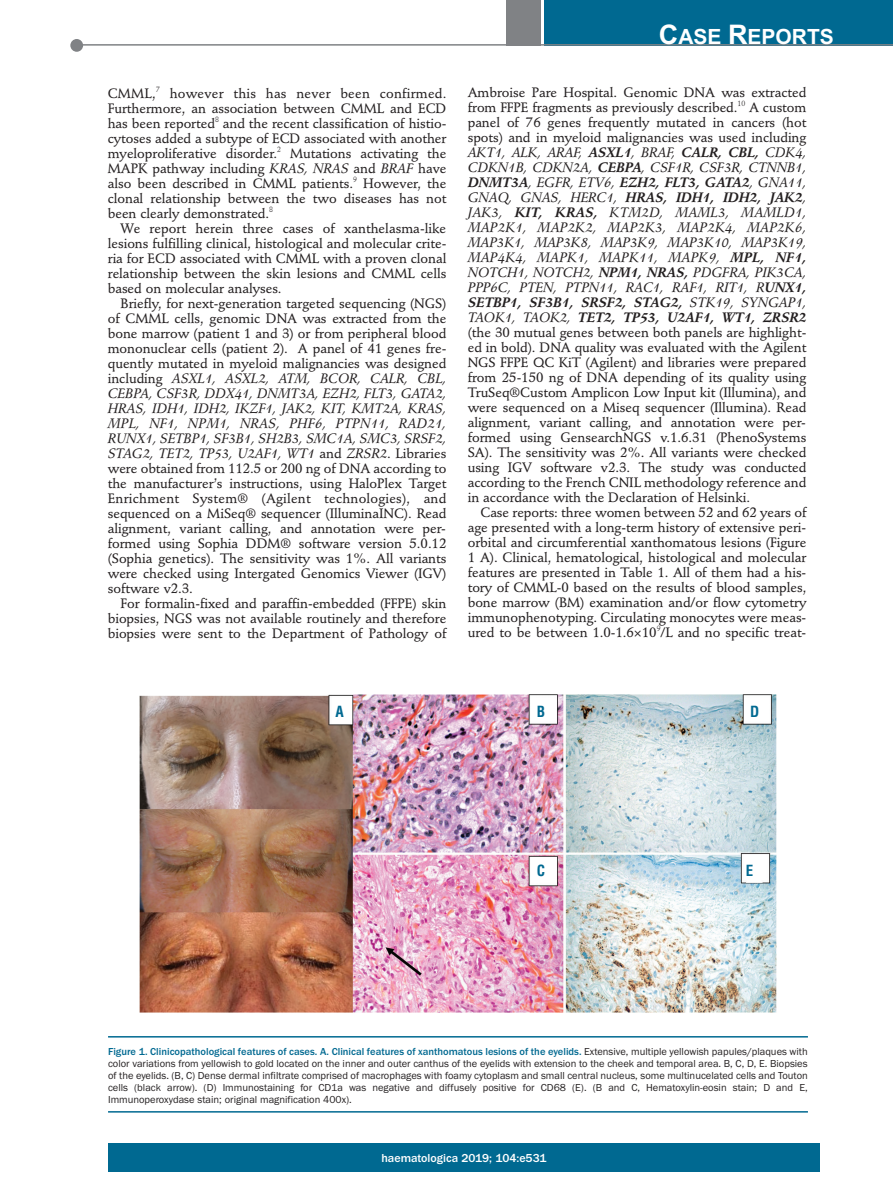
<style>
.page{position:relative;width:893px;height:1191px;background:#fff}
.page>*{position:absolute;margin:0;border:0;box-sizing:border-box;transform-origin:0 0}
.t1{font:700 21px "Arial";color:#fff}
.t2{font:700 condensed 15px "Helvetica";color:#006991}
.t3{font:500 13.5px/15px "Stempel Schneidler";letter-spacing:-.005em;color:#231f20;text-align:justify}
.t4{font:italic 13.5px/15px "Stempel Schneidler Med";letter-spacing:-.005em;color:#231f20;text-align:justify}
.t5{font:italic 700 13.5px/15px "Stempel Schneidler";letter-spacing:-.005em;color:#231f20}
.t6{font:500 12px "Franklin Gothic";color:#fff}
.t7{font:10.5px/12px "Franklin Gothic";color:#231f20;text-align:justify}
.s1{font-family:"Stempel Schneidler Med";font-weight:400;font-style:italic}
.s2{font-family:"Stempel Schneidler";font-weight:500;font-style:normal}
.s3{font-size:27px}
.s4{font-family:"Stempel Schneidler";font-weight:700}
.s5{font-family:"Stempel Schneidler Med";font-weight:400}
.s6{font-weight:700;font-style:italic}
.s7{font-weight:500;color:#006991}
</style>
<div class="page">
<div style="left:107px;top:1143px;width:713px;height:28px;background:#006991"></div>
<div style="left:544px;top:0;width:349px;height:45px;background:#006991"></div>
<div style="left:506px;top:0;width:34px;height:45px;background:#808285"></div>
<div style="left:70px;top:39px;width:13px;height:13px;background:#808285;border-radius:50%"></div>
<hr style="left:78px;top:44px;width:815px;height:2px;background:#808285">
<img style="left:139px;top:694px;width:638px;height:318px">
<hr style="left:108px;top:1036px;width:700px;height:1px;background:#006991">
<hr style="left:108px;top:1111px;width:700px;height:1px;background:#006991">
<p class="t3" style="left:108px;top:87px;width:340px">CMML,<sup>7</sup> however this has never been confirmed.<br>Furthermore, an association between CMML and ECD has been reported<sup>8</sup> and the recent classification of histio&shy;cytoses added a subtype of ECD associated with another myeloproliferative disorder.<sup>2</sup> Mutations activating the MAPK pathway including <span class="s1">KRAS, NRAS</span> and <span class="s1">BRAF</span> have also been described in CMML patients.<sup>9</sup> However, the clonal relationship between the two diseases has not been clearly demonstrated.<sup>8</sup></p>
<p class="t3" style="left:108px;top:222px;width:340px;text-indent:13px">We report herein three cases of xanthelasma-like lesions fulfilling clinical, histological and molecular crite&shy;ria for ECD associated with CMML with a proven clonal relationship between the skin lesions and CMML cells based on molecular analyses.</p>
<p class="t3" style="left:108px;top:297px;width:340px;text-indent:13px">Briefly, for next-generation targeted sequencing (NGS) of CMML cells, genomic DNA was extracted from the bone marrow (patient 1 and 3) or from peripheral blood mononuclear cells (patient 2). A panel of 41 genes fre&shy;quently mutated in myeloid malignancies was designed</p>
<p class="t4" style="left:108px;top:372px;width:340px"><span class="s2">including</span> ASXL1, ASXL2, ATM, BCOR, CALR, CBL, CEBPA, CSF3R, DDX41, DNMT3A, EZH2, FLT3, GATA2, HRAS, IDH1, IDH2, IKZF1, JAK2, KIT, KMT2A, KRAS, MPL, NF1, NPM1, NRAS, PHF6, PTPN11, RAD21, RUNX1, SETBP1, SF3B1, SH2B3, SMC1A, SMC3, SRSF2, STAG2, TET2, TP53, U2AF1, WT1 <span class="s2">and</span> ZRSR2<span class="s2">. Libraries</span></p>
<p class="t3" style="left:108px;top:462px;width:340px">were obtained from 112.5 or 200 ng of DNA according to the manufacturer’s instructions, using HaloPlex Target Enrichment System® (Agilent technologies), and sequenced on a MiSeq® sequencer (IlluminaINC). Read alignment, variant calling, and annotation were per&shy;formed using Sophia DDM® software version 5.0.12 (Sophia genetics). The sensitivity was 1%. All variants were checked using Intergated Genomics Viewer (IGV) software v2.3.</p>
<p class="t3" style="left:108px;top:597px;width:340px;text-indent:13px">For formalin-fixed and paraffin-embedded (FFPE) skin biopsies, NGS was not available routinely and therefore biopsies were sent to the Department of Pathology of</p>
<h1 class="t1" style="left:659px;top:25px;width:176px"><span class="s3">C</span>ASE <span class="s3">R</span>EPORTS</h1>
<p class="t3" style="left:468px;top:86px;width:340px">Ambroise Pare Hospital. Genomic DNA was extracted from FFPE fragments as previously described.<sup>10</sup> A custom panel of 76 genes frequently mutated in cancers (hot spots) and in myeloid malignancies was used including</p>
<p class="t4" style="left:468px;top:146px;width:340px">AKT1, ALK, ARAF, <span class="s4">ASXL1</span>, BRAF, <span class="s4">CALR, CBL,</span> CDK4,<br>CDKN1B, CDKN2A, <span class="s4">CEBPA</span>, CSF1R, CSF3R, CTNNB1,</p>
<p class="t5" style="left:468px;top:176px;width:340px">DNMT3A<span class="s5">, EGFR, ETV6,</span> EZH2, FLT3, GATA2<span class="s5">, GNA11,<br>GNAQ, GNAS, HERC1,</span> HRAS, IDH1, IDH2, JAK2<span class="s5">,</span></p>
<p class="t4" style="left:468px;top:206px;width:340px">JAK3, <span class="s4">KIT, KRAS,</span> KTM2D, MAML3, MAMLD1, MAP2K1, MAP2K2, MAP2K3, MAP2K4, MAP2K6, MAP3K1, MAP3K8, MAP3K9, MAP3K10, MAP3K19, MAP4K4, MAPK1, MAPK11, MAPK9, <span class="s4">MPL, NF1, </span>NOTCH1, NOTCH2, <span class="s4">NPM1, NRAS,</span> PDGFRA, PIK3CA, PPP6C, PTEN, PTPN11, RAC1, RAF1, RIT1, R<span class="s4">UNX1,</span></p>
<p class="t3" style="left:468px;top:296px;width:340px"><span class="s6">SETBP1, SF3B1, SRSF2, STAG2,</span> <span class="s1">STK19, SYNGAP1, TAOK1, TAOK2,</span> <span class="s6">TET2, TP53, U2AF1, WT1, ZRSR2 </span>(the 30 mutual genes between both panels are highlight&shy;ed in bold). DNA quality was evaluated with the Agilent NGS FFPE QC KiT (Agilent) and libraries were prepared from 25-150 ng of DNA depending of its quality using TruSeq®Custom Amplicon Low Input kit (Illumina), and were sequenced on a Miseq sequencer (Illumina). Read alignment, variant calling, and annotation were per&shy;formed using GensearchNGS v.1.6.31 (PhenoSystems SA). The sensitivity was 2%. All variants were checked using IGV software v2.3. The study was conducted according to the French CNIL methodology reference and in accordance with the Declaration of Helsinki.</p>
<p class="t3" style="left:468px;top:506px;width:340px;text-indent:13px">Case reports: three women between 52 and 62 years of age presented with a long-term history of extensive peri&shy;orbital and circumferential xanthomatous lesions (Figure 1 A). Clinical, hematological, histological and molecular features are presented in Table 1. All of them had a his&shy;tory of CMML-0 based on the results of blood samples, bone marrow (BM) examination and/or flow cytometry immunophenotyping. Circulating monocytes were meas&shy;ured to be between 1.0-1.6×10<sup>9</sup>/L and no specific treat-</p>
<p class="t2" style="left:335px;top:703px;width:10px">A</p>
<p class="t2" style="left:537px;top:703px;width:10px">B</p>
<p class="t2" style="left:537px;top:861px;width:10px">C</p>
<p class="t2" style="left:750px;top:703px;width:11px">D</p>
<p class="t2" style="left:746px;top:861px;width:9px">E</p>
<p class="t7" style="left:108px;top:1045px;width:701px"><span class="s7">Figure 1. Clinicopathological features of cases. A. Clinical features of xanthomatous lesions of the eyelids.</span> Extensive, multiple yellowish papules/plaques with color variations from yellowish to gold located on the inner and outer canthus of the eyelids with extension to the cheek and temporal area. B, C, D, E. Biopsies of the eyelids. (B, C) Dense dermal infiltrate comprised of macrophages with foamy cytoplasm and small central nucleus, some multinucelated cells and Touton cells (black arrow). (D) Immunostaining for CD1a was negative and diffusely positive for CD68 (E). (B and C, Hematoxylin-eosin stain; D and E, Immunoperoxydase stain; original magnification 400x).</p>
<p class="t6" style="left:381px;top:1150px;width:166px">haematologica 2019; 104:e531</p>
</div>
